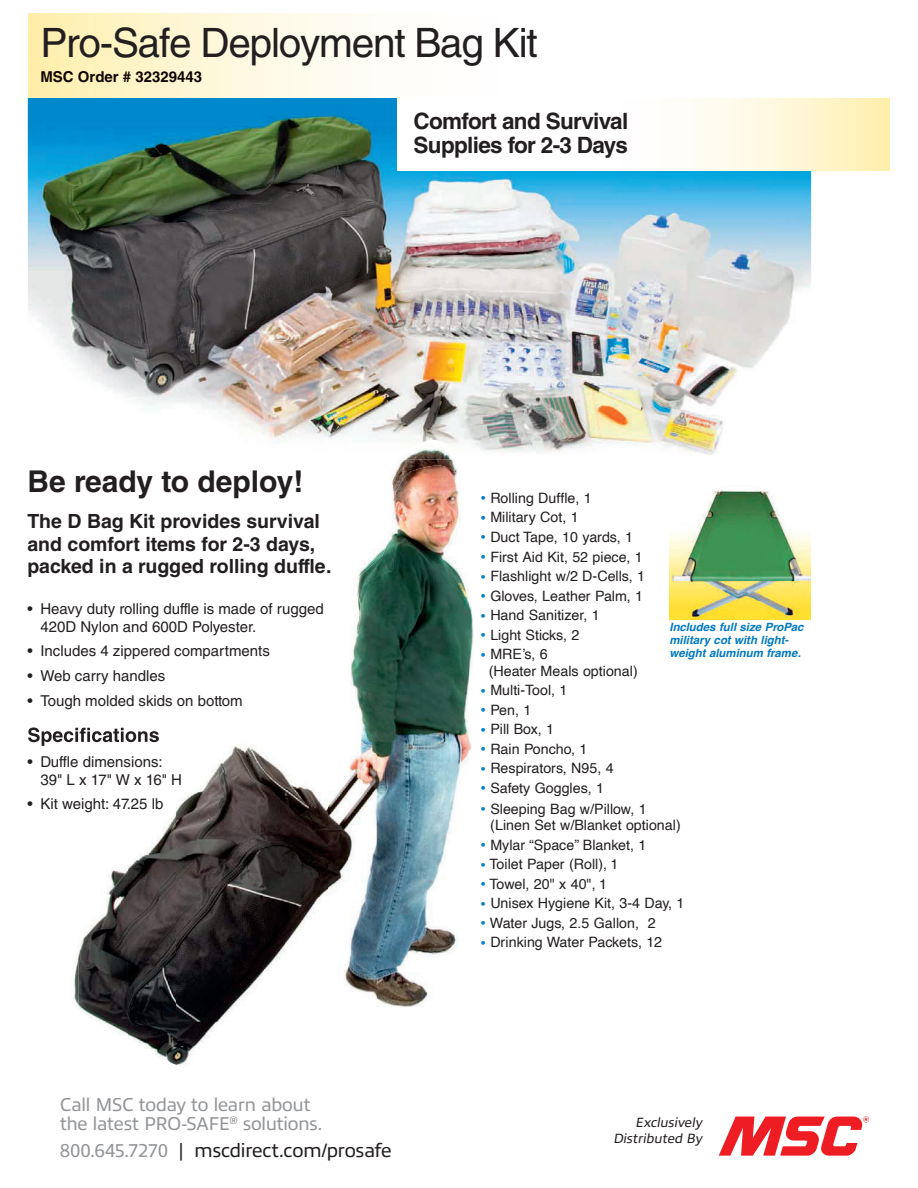
<style>
.page{position:relative;width:918px;height:1188px;background:#fff}
.page>*{position:absolute;margin:0;border:0;box-sizing:border-box;transform-origin:0 0}
.t1{font:40.5px "Helvetica LT Std";letter-spacing:-.03em;color:#231f20}
.t2{font:700 30px "Helvetica LT Std";color:#231f20}
.t3{font:700 22.5px/24px "Helvetica LT Std";letter-spacing:-.03em;color:#231f20}
.t4{font:700 19.5px/22.5px "Helvetica LT Std";color:#231f20}
.t5{font:19.5px "Allumi Std";letter-spacing:-.02em;color:#231f20}
.t6{font:18.75px/19.5px "Allumi Std";letter-spacing:-.025em;color:#939598}
.t7{font:15px/18px "Helvetica LT Std";color:#231f20}
.t8{font:700 15px "Helvetica LT Std";color:#0f0400}
.t9{font:14.25px/16.4px "Helvetica";color:#231f20}
.t10{font:italic 13.5px/16.2px "Allumi Std";color:#231f20;text-align:right}
.t11{font:italic 700 11.4px/12.9px "Helvetica";color:#0079c2}
.s1{font-size:18.75px;color:#939598}
.s2{font-size:17.1px;color:#0079c2}
.s3{font-size:17.1px;color:#0082c8}
</style>
<div class="page">
<img style="left:28px;top:97px;width:783px;height:358px">
<svg style="left:397px;top:97px;width:493px;height:73px"></svg>
<svg style="left:28px;top:14px;width:339px;height:83px;background:#fef6d4"></svg>
<img style="left:670px;top:490px;width:141px;height:129px">
<img style="left:398px;top:460px;width:57px;height:6px">
<img style="left:393px;top:444px;width:61px;height:16px">
<img style="left:377px;top:466px;width:97px;height:541px">
<img style="left:327px;top:571px;width:50px;height:428px">
<img style="left:127px;top:808px;width:50px;height:257px">
<img style="left:177px;top:1021px;width:45px;height:44px">
<img style="left:360px;top:532px;width:27px;height:39px">
<img style="left:177px;top:745px;width:150px;height:276px">
<svg style="left:28px;top:727px;width:131px;height:19px"></svg>
<svg style="left:719px;top:1116px;width:150px;height:40px"></svg>
<h1 class="t1" style="left:40px;top:20px;width:499px">Pro-Safe Deployment Bag Kit</h1>
<p class="t8" style="left:40px;top:67px;width:163px">MSC Order # 32329443</p>
<h3 class="t3" style="left:414px;top:108px;width:216px">Comfort and Survival<br>Supplies for 2-3 Days</h3>
<h2 class="t2" style="left:27px;top:463px;width:278px">Be ready to deploy!</h2>
<h3 class="t4" style="left:27px;top:510px;width:306px">The D Bag Kit provides survival and comfort items for 2-3 days, packed in a rugged rolling duffle.</h3>
<p class="t7" style="left:40px;top:599px;width:285px;text-indent:-13px">• Heavy duty rolling duffle is made of rugged<br>420D Nylon and 600D Polyester.</p>
<p class="t7" style="left:27px;top:642px;width:244px">• Includes 4 zippered compartments</p>
<p class="t7" style="left:27px;top:667px;width:139px">• Web carry handles</p>
<p class="t7" style="left:27px;top:692px;width:217px">• Tough molded skids on bottom</p>
<p class="t7" style="left:40px;top:752px;width:143px;text-indent:-13px">• Duffle dimensions:<br>39" L x 17" W x 16" H</p>
<p class="t7" style="left:27px;top:795px;width:137px">• Kit weight: 47.25 lb</p>
<h3 class="t6" style="left:60px;top:1095px;width:264px">Call MSC today to learn about the latest PRO-SAFE<sup>®</sup> solutions.</h3>
<h3 class="t5" style="left:60px;top:1140px;width:333px"><span class="s1">800.645.7270</span> | mscdirect.com/prosafe</h3>
<p class="t9" style="left:480px;top:490px;width:113px"><span class="s2">•</span> Rolling Duffle, 1</p>
<p class="t9" style="left:480px;top:510px;width:100px"><span class="s2">•</span> Military Cot, 1</p>
<p class="t9" style="left:480px;top:529px;width:155px"><span class="s2">•</span> Duct Tape, 10 yards, 1</p>
<p class="t9" style="left:480px;top:549px;width:164px"><span class="s3">•</span> First Aid Kit, 52 piece, 1</p>
<p class="t9" style="left:480px;top:568px;width:167px"><span class="s3">•</span> Flashlight w/2 D-Cells, 1</p>
<p class="t9" style="left:480px;top:588px;width:165px"><span class="s3">•</span> Gloves, Leather Palm, 1</p>
<p class="t9" style="left:480px;top:607px;width:121px"><span class="s3">•</span> Hand Sanitizer, 1</p>
<p class="t9" style="left:480px;top:627px;width:101px"><span class="s3">•</span> Light Sticks, 2</p>
<p class="t9" style="left:489px;top:647px;width:151px;text-indent:-9px"><span class="s3">•</span> MRE’s, 6<br>(Heater Meals optional)</p>
<p class="t9" style="left:480px;top:683px;width:89px"><span class="s3">•</span> Multi-Tool, 1</p>
<p class="t9" style="left:480px;top:702px;width:53px"><span class="s3">•</span> Pen, 1</p>
<p class="t9" style="left:480px;top:722px;width:76px"><span class="s3">•</span> Pill Box, 1</p>
<p class="t9" style="left:480px;top:741px;width:109px"><span class="s3">•</span> Rain Poncho, 1</p>
<p class="t9" style="left:480px;top:761px;width:135px"><span class="s3">•</span> Respirators, N95, 4</p>
<p class="t9" style="left:480px;top:780px;width:125px"><span class="s3">•</span> Safety Goggles, 1</p>
<p class="t9" style="left:490px;top:801px;width:192px;text-indent:-10px"><span class="s3">•</span> Sleeping Bag w/Pillow, 1 (Linen Set w/Blanket optional)</p>
<p class="t9" style="left:480px;top:837px;width:168px"><span class="s3">•</span> Mylar “Space” Blanket, 1</p>
<p class="t9" style="left:480px;top:856px;width:140px"><span class="s3">•</span> Toilet Paper (Roll), 1</p>
<p class="t9" style="left:480px;top:876px;width:129px"><span class="s3">•</span> Towel, 20" x 40", 1</p>
<p class="t9" style="left:480px;top:896px;width:206px"><span class="s3">•</span> Unisex Hygiene Kit, 3-4 Day, 1</p>
<p class="t9" style="left:480px;top:915px;width:177px"><span class="s3">•</span> Water Jugs, 2.5 Gallon, 2</p>
<p class="t9" style="left:480px;top:935px;width:184px"><span class="s3">•</span> Drinking Water Packets, 12</p>
<p class="t11" style="left:669px;top:622px;width:136px">Includes full size ProPac military cot with light&shy;weight aluminum frame.</p>
<p class="t10" style="left:613px;top:1114px;width:93px">Exclusively<br>Distributed By</p>
</div>
